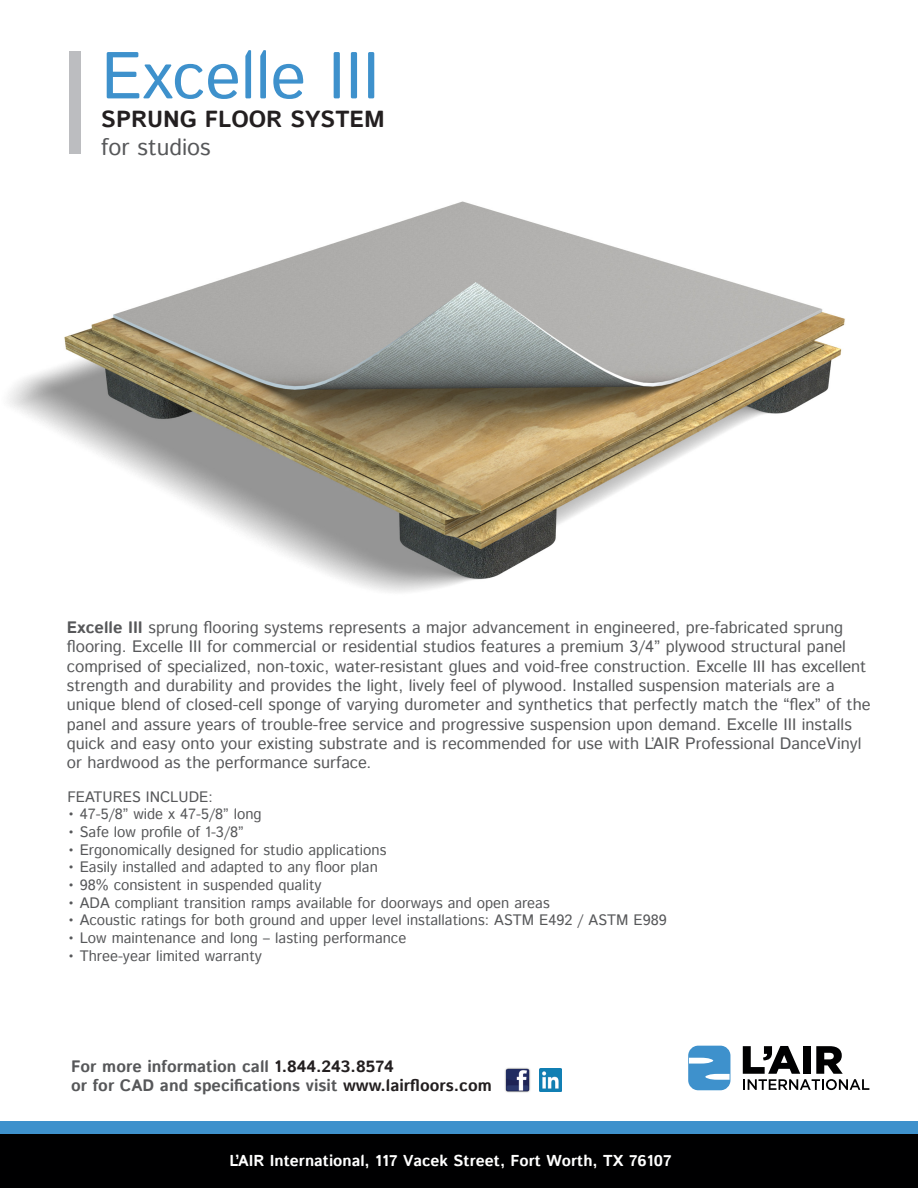
<style>
.page{position:relative;width:918px;height:1188px;background:#fff}
.page>*{position:absolute;margin:0;border:0;box-sizing:border-box;transform-origin:0 0}
.t1{font:66.15px "Istok";color:#3e91cc}
.t2{font:700 23.25px "Istok";color:#231f20}
.t3{font:23.25px "Istok";color:#57585a}
.t4{font:16.5px/19.4px "Istok";color:#57585a}
.t5{font:700 16.5px/19.4px "Istok";color:#57585a}
.t6{font:700 15.75px "Istok";color:#fff}
.t7{font:15.15px "Istok";color:#57585a}
.s1{font-weight:700}
.s2{color:#231f20}
</style>
<div class="page">
<img style="left:8px;top:56px;width:837px;height:536px">
<div style="left:0;top:1122px;width:918px;height:66px;background:#3e91cc"></div>
<div style="left:0;top:1135px;width:918px;height:53px;background:#000001"></div>
<div style="left:688px;top:1046px;width:42px;height:44px;background:#3e91cc;border-radius:10px"></div>
<svg style="left:689px;top:1058px;width:24px;height:6px"></svg>
<svg style="left:705px;top:1074px;width:25px;height:6px"></svg>
<svg style="left:743px;top:1046px;width:126px;height:44px"></svg>
<div style="left:70px;top:51px;width:11px;height:103px;background:#bcbdc0"></div>
<img style="left:505px;top:1068px;width:26px;height:25px">
<img style="left:539px;top:1069px;width:23px;height:22px">
<h1 class="t1" style="left:101px;top:32px;width:280px">Excelle III</h1>
<h2 class="t2" style="left:101px;top:103px;width:285px">SPRUNG FLOOR SYSTEM</h2>
<h2 class="t3" style="left:101px;top:132px;width:111px">for studios</h2>
<p class="t4" style="left:67px;top:618px;width:805px"><span class="s1">Excelle III</span> sprung flooring systems represents a major advancement in engineered, pre-fabricated sprung flooring. Excelle III for commercial or residential studios features a premium 3/4” plywood structural panel comprised of specialized, non-toxic, water-resistant glues and void-free construction. Excelle III has excellent strength and durability and provides the light, lively feel of plywood. Installed suspension materials are a unique blend of closed-cell sponge of varying durometer and synthetics that perfectly match the “flex” of the panel and assure years of trouble-free service and progressive suspension upon demand. Excelle III installs quick and easy onto your existing substrate and is recommended for use with L’AIR Professional DanceVinyl or hardwood as the performance surface.</p>
<p class="t7" style="left:67px;top:786px;width:147px">FEATURES INCLUDE:</p>
<p class="t7" style="left:67px;top:804px;width:196px">• 47-5/8” wide x 47-5/8” long</p>
<p class="t7" style="left:67px;top:822px;width:178px">• Safe low profile of 1-3/8”</p>
<p class="t7" style="left:67px;top:839px;width:321px">• Ergonomically designed for studio applications</p>
<p class="t7" style="left:67px;top:857px;width:312px">• Easily installed and adapted to any floor plan</p>
<p class="t7" style="left:67px;top:875px;width:256px">• 98% consistent in suspended quality</p>
<p class="t7" style="left:67px;top:893px;width:484px">• ADA compliant transition ramps available for doorways and open areas</p>
<p class="t7" style="left:67px;top:910px;width:601px">• Acoustic ratings for both ground and upper level installations: ASTM E492 / ASTM E989</p>
<p class="t7" style="left:67px;top:928px;width:340px">• Low maintenance and long – lasting performance</p>
<p class="t7" style="left:67px;top:946px;width:196px">• Three-year limited warranty</p>
<p class="t5" style="left:71px;top:1056px;width:422px">For more information call <span class="s2">1.844.243.8574<br></span>or for CAD and specifications visit <span class="s2">www.lairfloors.com</span></p>
<p class="t6" style="left:229px;top:1150px;width:444px">L’AIR International, 117 Vacek Street, Fort Worth, TX 76107</p>
</div>
